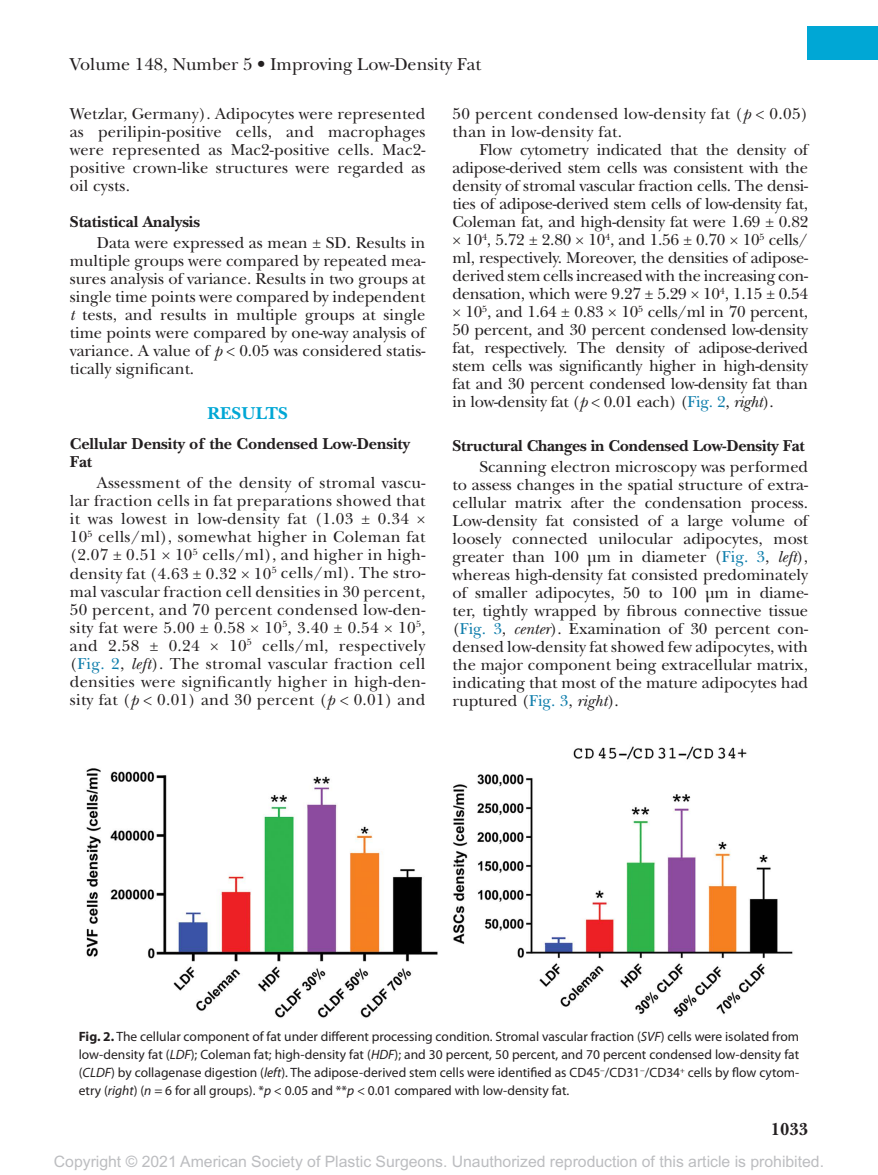
<style>
.page{position:relative;width:878px;height:1175px;background:#fff}
.page>*{position:absolute;margin:0;border:0;box-sizing:border-box;transform-origin:0 0}
.t1{font:18px "New Baskerville Std";color:#231f20}
.t2{font:700 18px "New Baskerville Std";letter-spacing:.01em;color:#00a7d5}
.t3{font:700 18px "New Baskerville Std";color:#231f20}
.t4{font:16.5px/18px "New Baskerville Std";letter-spacing:.005em;color:#231f20;text-align:justify}
.t5{font:700 16.5px/18px "New Baskerville Std";color:#231f20}
.t6{font:15.75px "Arial MT Std";color:#bcbdc0}
.t7{font:13.5px/18px "Myriad Pro";color:#231f20;text-align:justify}
.s1{font-style:italic}
.s2{color:#0f7eac}
.s3{font-weight:700}
</style>
<div class="page">
<div style="left:807px;top:26px;width:71px;height:33px;background:#00a7d5"></div>
<img style="left:86px;top:746px;width:707px;height:272px">
<p class="t1" style="left:70px;top:54px;width:413px">Volume 148, Number 5 • Improving Low-Density Fat</p>
<p class="t4" style="left:70px;top:105px;width:357px">Wetzlar, Germany). Adipocytes were represented as perilipin-positive cells, and macrophages were represented as Mac2-positive cells. Mac2- positive crown-like structures were regarded as oil cysts.</p>
<p class="t5" style="left:70px;top:213px;width:132px">Statistical Analysis</p>
<p class="t4" style="left:70px;top:234px;width:357px;text-indent:27px">Data were expressed as mean ± SD. Results in multiple groups were compared by repeated mea&shy;sures analysis of variance. Results in two groups at single time points were compared by independent <span class="s1">t</span> tests, and results in multiple groups at single time points were compared by one-way analysis of variance. A value of <span class="s1">p</span> &lt; 0.05 was considered statis&shy;tically significant.</p>
<p class="t2" style="left:207px;top:403px;width:82px">RESULTS</p>
<p class="t5" style="left:70px;top:435px;width:342px">Cellular Density of the Condensed Low-Density<br>Fat</p>
<p class="t4" style="left:70px;top:474px;width:357px;text-indent:27px">Assessment of the density of stromal vascu&shy;lar fraction cells in fat preparations showed that it was lowest in low-density fat (1.03 ± 0.34 × 10<sup>5</sup> cells/ml), somewhat higher in Coleman fat (2.07 ± 0.51 × 10<sup>5</sup> cells/ml), and higher in high&shy;density fat (4.63 ± 0.32 × 10<sup>5</sup> cells/ml). The stro&shy;mal vascular fraction cell densities in 30 percent, 50 percent, and 70 percent condensed low-den&shy;sity fat were 5.00 ± 0.58 × 10<sup>5</sup>, 3.40 ± 0.54 × 10<sup>5</sup>, and 2.58 ± 0.24 × 10<sup>5</sup> cells/ml, respectively (<span class="s2">Fig. 2</span>, <span class="s1">left</span>). The stromal vascular fraction cell densities were significantly higher in high-den&shy;sity fat (<span class="s1">p</span> &lt; 0.01) and 30 percent (<span class="s1">p</span> &lt; 0.01) and</p>
<p class="t4" style="left:452px;top:105px;width:357px">50 percent condensed low-density fat (<span class="s1">p</span> &lt; 0.05) than in low-density fat.</p>
<p class="t4" style="left:452px;top:141px;width:357px;text-indent:27px">Flow cytometry indicated that the density of adipose-derived stem cells was consistent with the density of stromal vascular fraction cells. The densi&shy;ties of adipose-derived stem cells of low-density fat, Coleman fat, and high-density fat were 1.69 ± 0.82 × 10<sup>4</sup>, 5.72 ± 2.80 × 10<sup>4</sup>, and 1.56 ± 0.70 × 10<sup>5</sup> cells/ ml, respectively. Moreover, the densities of adipose&shy;derived stem cells increased with the increasing con&shy;densation, which were 9.27 ± 5.29 × 10<sup>4</sup>, 1.15 ± 0.54 × 10<sup>5</sup>, and 1.64 ± 0.83 × 10<sup>5</sup> cells/ml in 70 percent, 50 percent, and 30 percent condensed low-density fat, respectively. The density of adipose-derived stem cells was significantly higher in high-density fat and 30 percent condensed low-density fat than in low-density fat (<span class="s1">p</span> &lt; 0.01 each) (<span class="s2">Fig. 2</span>, <span class="s1">right</span>).</p>
<p class="t5" style="left:452px;top:436px;width:354px">Structural Changes in Condensed Low-Density Fat</p>
<p class="t4" style="left:452px;top:458px;width:357px;text-indent:27px">Scanning electron microscopy was performed to assess changes in the spatial structure of extra&shy;cellular matrix after the condensation process.<br>Low-density fat consisted of a large volume of loosely connected unilocular adipocytes, most greater than 100 µm in diameter (<span class="s2">Fig. 3</span>, <span class="s1">left</span>), whereas high-density fat consisted predominately of smaller adipocytes, 50 to 100 µm in diame&shy;ter, tightly wrapped by fibrous connective tissue (<span class="s2">Fig. 3</span>, <span class="s1">center</span>). Examination of 30 percent con&shy;densed low-density fat showed few adipocytes, with the major component being extracellular matrix, indicating that most of the mature adipocytes had ruptured (<span class="s2">Fig. 3</span>, <span class="s1">right</span>).</p>
<p class="t7" style="left:79px;top:1027px;width:722px"><span class="s3">Fig. 2.</span> The cellular component of fat under different processing condition. Stromal vascular fraction (<span class="s1">SVF</span>) cells were isolated from low-density fat (<span class="s1">LDF</span>); Coleman fat; high-density fat (<span class="s1">HDF</span>); and 30 percent, 50 percent, and 70 percent condensed low-density fat (<span class="s1">CLDF</span>) by collagenase digestion (<span class="s1">left</span>). The adipose-derived stem cells were identified as CD45<sup>−</sup>/CD31<sup>−</sup>/CD34<sup>+</sup> cells by flow cytom&shy;etry (<span class="s1">right</span>) (<span class="s1">n</span> = 6 for all groups). *<span class="s1">p</span> &lt; 0.05 and **<span class="s1">p</span> &lt; 0.01 compared with low-density fat.</p>
<p class="t3" style="left:770px;top:1118px;width:39px">1033</p>
<p class="t6" style="left:54px;top:1152px;width:771px">Copyright © 2021 American Society of Plastic Surgeons. Unauthorized reproduction of this article is prohibited.</p>
</div>
